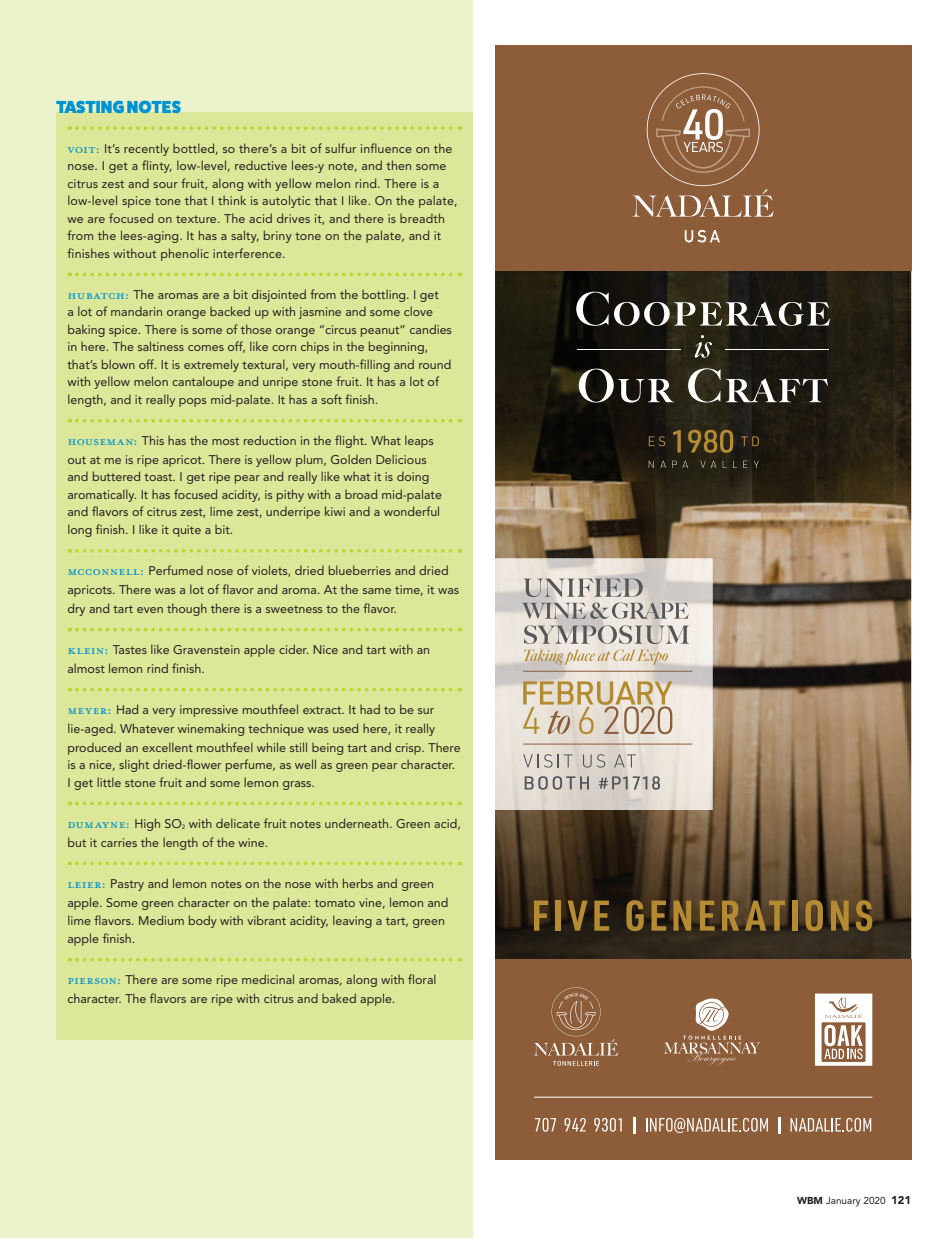
<style>
.page{position:relative;width:945px;height:1238px;background:#fff}
.page>*{position:absolute;margin:0;border:0;box-sizing:border-box;transform-origin:0 0}
.t1{font:800 17.5px "Fat Frank";letter-spacing:.01em;color:#0093d0}
.t2{font:12.5px/17.5px "Avenir";color:#231f20}
.t3{font:10px "Avenir";color:#231f20}
.s1{font-family:"Mrs Eaves All Petite Caps";font-size:17.5px;color:#0093d0}
.s2{font-weight:900}
.s3{font-weight:900;font-size:11.25px}
</style>
<div class="page">
<div style="left:0;top:0;width:472px;height:1238px;background:#ecf2cb"></div>
<div style="left:56px;top:112px;width:416px;height:928px;background:#dde799"></div>
<svg style="left:77px;top:126px;width:383px;height:4px"></svg>
<svg style="left:77px;top:272px;width:383px;height:4px"></svg>
<svg style="left:77px;top:419px;width:383px;height:3px"></svg>
<svg style="left:77px;top:549px;width:383px;height:3px"></svg>
<svg style="left:77px;top:627px;width:383px;height:4px"></svg>
<svg style="left:77px;top:687px;width:383px;height:4px"></svg>
<svg style="left:77px;top:801px;width:383px;height:4px"></svg>
<svg style="left:77px;top:861px;width:383px;height:4px"></svg>
<svg style="left:77px;top:957px;width:383px;height:4px"></svg>
<img style="left:495px;top:271px;width:416px;height:688px">
<div style="left:495px;top:45px;width:416px;height:226px;background:#8d5d3a"></div>
<div style="left:495px;top:959px;width:416px;height:200px;background:#8d5d3a"></div>
<svg style="left:815px;top:993px;width:57px;height:72px"></svg>
<svg style="left:664px;top:998px;width:96px;height:67px"></svg>
<svg style="left:534px;top:987px;width:84px;height:78px"></svg>
<svg style="left:535px;top:1117px;width:21px;height:14px"></svg>
<svg style="left:565px;top:1117px;width:21px;height:14px"></svg>
<svg style="left:594px;top:1117px;width:28px;height:14px"></svg>
<svg style="left:634px;top:1117px;width:2px;height:16px"></svg>
<svg style="left:646px;top:1117px;width:122px;height:15px"></svg>
<svg style="left:778px;top:1117px;width:2px;height:16px"></svg>
<svg style="left:790px;top:1117px;width:81px;height:14px"></svg>
<hr style="left:534px;top:1096px;width:338px;height:1px;background:#fff">
<svg style="left:534px;top:900px;width:14px;height:30px"></svg>
<div style="left:555px;top:900px;width:6px;height:30px;background:#b48b33"></div>
<svg style="left:568px;top:900px;width:20px;height:30px"></svg>
<svg style="left:594px;top:900px;width:15px;height:30px"></svg>
<svg style="left:626px;top:900px;width:18px;height:31px"></svg>
<svg style="left:651px;top:900px;width:15px;height:30px"></svg>
<svg style="left:673px;top:900px;width:18px;height:30px"></svg>
<svg style="left:700px;top:900px;width:15px;height:30px"></svg>
<svg style="left:722px;top:900px;width:17px;height:30px"></svg>
<svg style="left:745px;top:900px;width:40px;height:30px"></svg>
<div style="left:792px;top:900px;width:5px;height:30px;background:#b48b33"></div>
<svg style="left:806px;top:900px;width:17px;height:31px"></svg>
<svg style="left:831px;top:900px;width:18px;height:30px"></svg>
<svg style="left:856px;top:900px;width:16px;height:31px"></svg>
<svg style="left:576px;top:292px;width:254px;height:34px"></svg>
<svg style="left:695px;top:335px;width:17px;height:23px"></svg>
<svg style="left:579px;top:368px;width:95px;height:34px"></svg>
<svg style="left:688px;top:368px;width:140px;height:34px"></svg>
<hr style="left:577px;top:350px;width:103px;height:1px;background:#fff">
<hr style="left:726px;top:350px;width:103px;height:1px;background:#fff">
<svg style="left:649px;top:461px;width:5px;height:7px"></svg>
<svg style="left:660px;top:461px;width:6px;height:7px"></svg>
<svg style="left:672px;top:461px;width:16px;height:7px"></svg>
<svg style="left:700px;top:461px;width:16px;height:7px"></svg>
<svg style="left:723px;top:461px;width:4px;height:7px"></svg>
<svg style="left:733px;top:461px;width:4px;height:7px"></svg>
<svg style="left:743px;top:461px;width:4px;height:7px"></svg>
<svg style="left:754px;top:461px;width:5px;height:7px"></svg>
<svg style="left:673px;top:430px;width:8px;height:22px"></svg>
<svg style="left:688px;top:430px;width:45px;height:23px"></svg>
<svg style="left:649px;top:436px;width:16px;height:10px"></svg>
<svg style="left:741px;top:436px;width:18px;height:10px"></svg>
<img style="left:495px;top:558px;width:217px;height:252px">
<img style="left:599px;top:619px;width:18px;height:6px">
<svg style="left:523px;top:754px;width:50px;height:13px"></svg>
<svg style="left:583px;top:754px;width:22px;height:13px"></svg>
<svg style="left:614px;top:754px;width:22px;height:13px"></svg>
<svg style="left:525px;top:776px;width:64px;height:13px"></svg>
<svg style="left:599px;top:776px;width:61px;height:13px"></svg>
<svg style="left:523px;top:681px;width:149px;height:53px;background:#d5c3a7"></svg>
<hr style="left:523px;top:744px;width:169px;height:1px;background:#8d5d3a">
<hr style="left:523px;top:671px;width:169px;height:1px;background:#8d5d3a">
<svg style="left:522px;top:578px;width:167px;height:41px;background:#c1bdb9"></svg>
<svg style="left:523px;top:625px;width:167px;height:39px;background:#d0c9bd"></svg>
<svg style="left:685px;top:230px;width:35px;height:12px"></svg>
<svg style="left:633px;top:73px;width:141px;height:144px"></svg>
<h1 class="t1" style="left:56px;top:97px;width:126px">TASTING NOTES</h1>
<p class="t2" style="left:68px;top:139px;width:392px"><span class="s1">Voit:</span> It’s recently bottled, so there’s a bit of sulfur influence on the nose. I get a flinty, low-level, reductive lees-y note, and then some citrus zest and sour fruit, along with yellow melon rind. There is a low-level spice tone that I think is autolytic that I like. On the palate, we are focused on texture. The acid drives it, and there is breadth from the lees-aging. It has a salty, briny tone on the palate, and it finishes without phenolic interference.</p>
<p class="t2" style="left:67px;top:286px;width:386px"><span class="s1">Hubatch:</span> The aromas are a bit disjointed from the bottling. I get<br>a lot of mandarin orange backed up with jasmine and some clove baking spice. There is some of those orange “circus peanut” candies in here. The saltiness comes off, like corn chips in the beginning, that’s blown off. It is extremely textural, very mouth-filling and round with yellow melon cantaloupe and unripe stone fruit. It has a lot of length, and it really pops mid-palate. It has a soft finish.</p>
<p class="t2" style="left:68px;top:431px;width:368px;line-height:18.8px"><span class="s1">Houseman:</span> This has the most reduction in the flight. What leaps out at me is ripe apricot. There is yellow plum, Golden Delicious</p>
<p class="t2" style="left:68px;top:468px;width:376px">and buttered toast. I get ripe pear and really like what it is doing aromatically. It has focused acidity, is pithy with a broad mid-palate and flavors of citrus zest, lime zest, underripe kiwi and a wonderful long finish. I like it quite a bit.</p>
<p class="t2" style="left:68px;top:561px;width:393px;line-height:18.8px"><span class="s1">McConnell:</span> Perfumed nose of violets, dried blueberries and dried apricots. There was a lot of flavor and aroma. At the same time, it was dry and tart even though there is a sweetness to the flavor.</p>
<p class="t2" style="left:68px;top:640px;width:364px;line-height:18.8px"><span class="s1">Klein:</span> Tastes like Gravenstein apple cider. Nice and tart with an almost lemon rind finish.</p>
<p class="t2" style="left:68px;top:700px;width:395px;line-height:18.8px"><span class="s1">Meyer:</span> Had a very impressive mouthfeel extract. It had to be sur lie-aged. Whatever winemaking technique was used here, it really produced an excellent mouthfeel while still being tart and crisp. There</p>
<p class="t2" style="left:68px;top:756px;width:389px">is a nice, slight dried-flower perfume, as well as green pear character.<br>I get little stone fruit and some lemon grass.</p>
<p class="t2" style="left:68px;top:814px;width:395px;line-height:18.8px"><span class="s1">Dumayne:</span> High SO<sub>2</sub> with delicate fruit notes underneath. Green acid, but it carries the length of the wine.</p>
<p class="t2" style="left:68px;top:874px;width:383px;line-height:18.8px"><span class="s1">Leier:</span> Pastry and lemon notes on the nose with herbs and green apple. Some green character on the palate: tomato vine, lemon and lime flavors. Medium body with vibrant acidity, leaving a tart, green</p>
<p class="t2" style="left:68px;top:929px;width:69px">apple finish.</p>
<p class="t2" style="left:68px;top:970px;width:371px;line-height:18.8px"><span class="s1">Pierson:</span> There are some ripe medicinal aromas, along with floral character. The flavors are ripe with citrus and baked apple.</p>
<p class="t3" style="left:797px;top:1194px;width:116px"><span class="s2">WBM</span> January 2020 <span class="s3">121</span></p>
</div>
